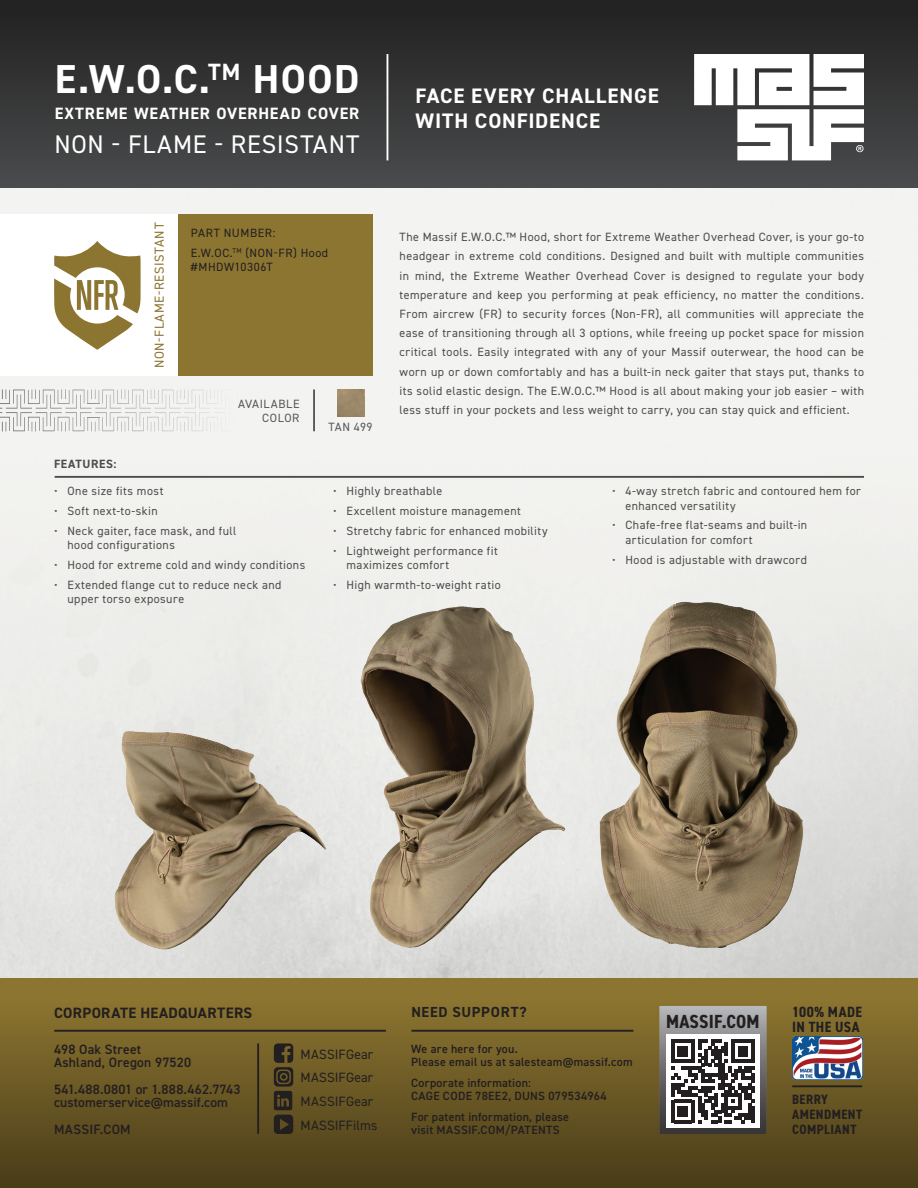
<style>
.page{position:relative;width:918px;height:1188px;background:#fff}
.page>*{position:absolute;margin:0;border:0;box-sizing:border-box;transform-origin:0 0}
.t1{font:700 40.5px "DIN2014";color:#fff}
.t2{font:25.5px "DIN2014";letter-spacing:.03em;color:#fff}
.t3{font:700 21px/25.2px "DIN2014";letter-spacing:.04em;color:#fff}
.t4{font:700 condensed 19.05px "DIN2014";letter-spacing:.01em;color:#231f20}
.t5{font:700 16.35px "DIN2014";letter-spacing:.05em;color:#fff}
.t6{font:700 15px "DIN2014";letter-spacing:.02em;color:#231f20}
.t7{font:700 condensed 14.85px/14.4px "DIN2014";letter-spacing:.03em;color:#231f20}
.t8{font:700 14.55px "DIN2014";letter-spacing:.045em;color:#231f20}
.t9{font:600 13.5px/13.5px "DIN2014";letter-spacing:.015em;color:#231f20}
.t10{font:13.5px "DIN2014";letter-spacing:.01em;color:#231f20}
.t11{font:700 condensed 13.5px/15px "DIN2014";letter-spacing:.035em;color:#231f20}
.t12{font:13.05px "DIN2014";letter-spacing:.05em;color:#8c7531}
.t13{font:12px/19.2px "DIN2014";letter-spacing:.04em;color:#4b4c4d}
.t14{font:600 12px/13.5px "DIN2014";letter-spacing:.02em;color:#231f20}
.t15{font:12px/19.8px "DIN2014";letter-spacing:.045em;color:#231f20}
.t16{font:12px/14.4px "DIN2014";letter-spacing:.05em;color:#57585a;text-align:right}
.t17{font:700 12px "DIN2014";letter-spacing:.05em;color:#4b4c4d}
.s1{font-size:15.15px}
.s2{font-size:14.7px}
</style>
<div class="page">
<img style="left:0;top:187px;width:918px;height:791px">
<div style="left:0;top:0;width:918px;height:187px;background:linear-gradient(to bottom,#212121,#4a4c4d)"></div>
<svg style="left:694px;top:54px;width:170px;height:106px"></svg>
<hr style="left:387px;top:54px;width:1px;height:106px;background:#fff">
<hr style="left:55px;top:476px;width:809px;height:2px;background:#4b4c4d">
<img style="left:596px;top:599px;width:211px;height:352px">
<img style="left:111px;top:728px;width:220px;height:223px">
<img style="left:358px;top:601px;width:211px;height:350px">
<img style="left:337px;top:390px;width:27px;height:27px">
<hr style="left:313px;top:390px;width:2px;height:41px;background:#57585a">
<svg style="left:0;top:389px;width:237px;height:42px"></svg>
<div style="left:0;top:979px;width:918px;height:209px;background:linear-gradient(to bottom,#917a33,#493c19)"></div>
<svg style="left:659px;top:1006px;width:108px;height:128px;background:#898889"></svg>
<svg style="left:274px;top:1043px;width:19px;height:91px;background:#3c3321"></svg>
<img style="left:792px;top:1037px;width:70px;height:42px">
<hr style="left:792px;top:1085px;width:70px;height:2px;background:#231f20">
<hr style="left:54px;top:1030px;width:332px;height:2px;background:#231f20">
<hr style="left:411px;top:1030px;width:222px;height:2px;background:#231f20">
<hr style="left:257px;top:1043px;width:2px;height:91px;background:#231f20">
<div style="left:0;top:214px;width:178px;height:162px;background:#fff"></div>
<div style="left:178px;top:214px;width:195px;height:162px;background:#8c7531"></div>
<svg style="left:54px;top:241px;width:86px;height:109px"></svg>
<div style="left:666px;top:1035px;width:94px;height:93px;background:#fff"></div>
<svg style="left:671px;top:1039px;width:84px;height:84px"></svg>
<h1 class="t1" style="left:55px;top:52px;width:306px">E.W.O.C.<sup>TM</sup> HOOD</h1>
<h3 class="t5" style="left:55px;top:103px;width:306px">EXTREME WEATHER OVERHEAD COVER</h3>
<h2 class="t2" style="left:54px;top:128px;width:306px">NON - FLAME - RESISTANT</h2>
<h3 class="t3" style="left:416px;top:83px;width:245px">FACE EVERY CHALLENGE<br>WITH CONFIDENCE</h3>
<p class="t17" style="left:54px;top:456px;width:64px">FEATURES:</p>
<p class="t12" style="left:151px;top:368px;width:147px;rotate:-90deg">NON-FLAME-RESISTANT</p>
<p class="t15" style="left:191px;top:223px;width:139px">PART NUMBER:<br>E.W.OC.<sup>TM</sup> (NON-FR) Hood</p>
<p class="t15" style="left:191px;top:257px;width:84px">#MHDW10306T</p>
<p class="t16" style="left:238px;top:396px;width:63px">AVAILABLE<br>COLOR</p>
<p class="t16" style="left:329px;top:420px;width:46px">TAN 499</p>
<p class="t13" style="left:400px;top:227px;width:466px;text-align:justify">The Massif E.W.O.C.™ Hood, short for Extreme Weather Overhead Cover, is your go-to headgear in extreme cold conditions. Designed and built with multiple communities in mind, the Extreme Weather Overhead Cover is designed to regulate your body temperature and keep you performing at peak efficiency, no matter the conditions.<br>From aircrew (FR) to security forces (Non-FR), all communities will appreciate the ease of transitioning through all 3 options, while freeing up pocket space for mission critical tools. Easily integrated with any of your Massif outerwear, the hood can be worn up or down comfortably and has a built-in neck gaiter that stays put, thanks to its solid elastic design. The E.W.O.C.™ Hood is all about making your job easier – with less stuff in your pockets and less weight to carry, you can stay quick and efficient.</p>
<p class="t13" style="left:54px;top:481px;width:111px">• One size fits most</p>
<p class="t13" style="left:54px;top:501px;width:105px">• Soft next-to-skin</p>
<p class="t13" style="left:68px;top:523px;width:170px;line-height:14.4px;text-indent:-14px">• Neck gaiter, face mask, and full hood configurations</p>
<p class="t13" style="left:54px;top:555px;width:253px">• Hood for extreme cold and windy conditions</p>
<p class="t13" style="left:68px;top:577px;width:216px;line-height:14.4px;text-indent:-14px">• Extended flange cut to reduce neck and upper torso exposure</p>
<p class="t13" style="left:333px;top:481px;width:111px">• Highly breathable</p>
<p class="t13" style="left:333px;top:501px;width:189px">• Excellent moisture management</p>
<p class="t13" style="left:333px;top:521px;width:216px">• Stretchy fabric for enhanced mobility</p>
<p class="t13" style="left:346px;top:543px;width:153px;line-height:14.4px;text-indent:-14px">• Lightweight performance fit maximizes comfort</p>
<p class="t13" style="left:333px;top:575px;width:169px">• High warmth-to-weight ratio</p>
<p class="t13" style="left:626px;top:484px;width:237px;line-height:14.4px;text-indent:-14px">• 4-way stretch fabric and contoured hem for enhanced versatility</p>
<p class="t13" style="left:626px;top:518px;width:183px;line-height:14.4px;text-indent:-14px">• Chafe-free flat-seams and built-in articulation for comfort</p>
<p class="t13" style="left:612px;top:550px;width:197px">• Hood is adjustable with drawcord</p>
<p class="t6" style="left:54px;top:1002px;width:200px">CORPORATE HEADQUAR<span class="s1">TERS</span></p>
<p class="t9" style="left:54px;top:1042px;width:139px">498 Oak Street<br>Ashland, Oregon 97520</p>
<p class="t9" style="left:54px;top:1082px;width:188px">541.488.0801 or 1.888.462.7743 customerservice@massif.com</p>
<p class="t9" style="left:54px;top:1122px;width:78px">MASSIF.COM</p>
<p class="t10" style="left:301px;top:1045px;width:74px">MASSIFGear</p>
<p class="t10" style="left:301px;top:1093px;width:74px">MASSIFGear</p>
<p class="t10" style="left:301px;top:1069px;width:74px">MASSIFGear</p>
<p class="t10" style="left:301px;top:1117px;width:78px">MASSIFFilms</p>
<p class="t8" style="left:411px;top:1003px;width:117px">NEED SUP<span class="s2">PORT?</span></p>
<p class="t14" style="left:411px;top:1042px;width:223px">We are here for you.<br>Please email us at salesteam@massif.com</p>
<p class="t14" style="left:411px;top:1076px;width:197px">Corporate information:<br>CAGE CODE 78EE2, DUNS 079534964</p>
<p class="t14" style="left:411px;top:1109px;width:159px">For patent information, please visit MASSIF.COM/PATENTS</p>
<h3 class="t4" style="left:666px;top:1008px;width:95px">MASSIF.COM</h3>
<p class="t7" style="left:792px;top:1005px;width:72px">100% MADE<br>IN THE USA</p>
<p class="t11" style="left:792px;top:1092px;width:72px">BERRY<br>AMENDMENT<br>COMPLIANT</p>
</div>
